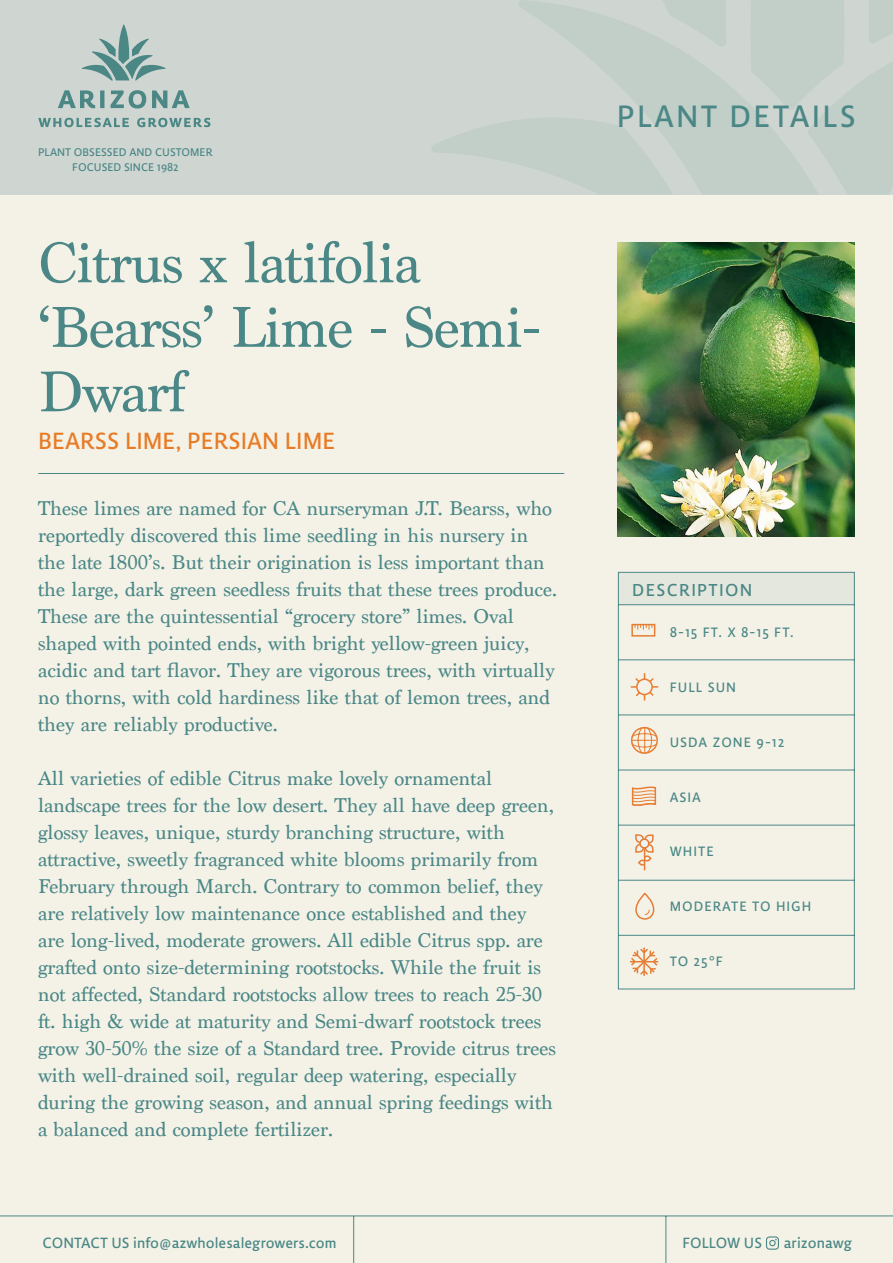
<style>
.page{position:relative;width:893px;height:1263px;background:#f4f2e7}
.page>*{position:absolute;margin:0;border:0;box-sizing:border-box;transform-origin:0 0}
.Títulos{font:60px/64.5px "Marion";letter-spacing:-.02em;color:#4a8786}
.t1{font:37.5px "Lemon Sans";letter-spacing:.06em;color:#4a8786}
.Títulos-2{font:28.5px "Lemon Sans";color:#e87c26}
.párrafo{font:21px/27px "Marion";color:#4a8787}
.t2{font:21px "Lemon Sans";letter-spacing:.06em;color:#4a8786}
.t3{font:18px "Lemon Sans";color:#4a8785}
.Ficha{font:16.5px "Lemon Sans";letter-spacing:.06em;color:#4a8786}
.t4{font:13.5px/15px "Lemon Sans";color:#4a8786;text-align:center}
</style>
<div class="page">
<div style="left:0;top:0;width:893px;height:195px;background:#cfd6d1"></div>
<svg style="left:432px;top:120px;width:86px;height:44px"></svg>
<svg style="left:819px;top:0;width:74px;height:194px"></svg>
<svg style="left:518px;top:0;width:301px;height:194px;fill:#c2cfc9"></svg>
<svg style="left:38px;top:24px;width:172px;height:103px"></svg>
<hr style="left:0;top:1215px;width:893px;height:1px;background:#4a8785">
<hr style="left:353px;top:1216px;width:1px;height:47px;background:#4a8785">
<hr style="left:665px;top:1216px;width:1px;height:47px;background:#4a8785">
<svg style="left:766px;top:1236px;width:13px;height:14px"></svg>
<svg style="left:618px;top:572px;width:237px;height:418px"></svg>
<div style="left:631px;top:624px;width:24px;height:13px;border:2px solid #e67d33"></div>
<svg style="left:635px;top:625px;width:17px;height:5px"></svg>
<svg style="left:631px;top:727px;width:27px;height:27px"></svg>
<svg style="left:635px;top:893px;width:20px;height:27px"></svg>
<svg style="left:634px;top:832px;width:21px;height:38px"></svg>
<svg style="left:629px;top:947px;width:30px;height:29px"></svg>
<svg style="left:631px;top:786px;width:26px;height:20px"></svg>
<svg style="left:629px;top:672px;width:31px;height:30px"></svg>
<hr style="left:38px;top:473px;width:526px;height:1px;background:#4a8787">
<img style="left:617px;top:243px;width:238px;height:293px">
<p class="t4" style="left:38px;top:144px;width:176px">PLANT OBSESSED AND CUSTOMER<br>FOCUSED SINCE 1982</p>
<p class="Títulos" style="left:38px;top:231px;width:504px">Citrus x latifolia ‘Bearss’ Lime - Semi-<br>Dwarf</p>
<p class="Títulos-2" style="left:38px;top:424px;width:299px">BEARSS LIME, PERSIAN LIME</p>
<p class="párrafo" style="left:38px;top:495px;width:520px">These limes are named for CA nurseryman J.T. Bearss, who reportedly discovered this lime seedling in his nursery in the late 1800’s. But their origination is less important than the large, dark green seedless fruits that these trees produce.<br>These are the quintessential “grocery store” limes. Oval shaped with pointed ends, with bright yellow-green juicy, acidic and tart flavor. They are vigorous trees, with virtually no thorns, with cold hardiness like that of lemon trees, and they are reliably productive.</p>
<p class="párrafo" style="left:38px;top:765px;width:519px">All varieties of edible Citrus make lovely ornamental landscape trees for the low desert. They all have deep green, glossy leaves, unique, sturdy branching structure, with attractive, sweetly fragranced white blooms primarily from February through March. Contrary to common belief, they are relatively low maintenance once established and they are long-lived, moderate growers. All edible Citrus spp. are grafted onto size-determining rootstocks. While the fruit is not affected, Standard rootstocks allow trees to reach 25-30 ft. high &amp; wide at maturity and Semi-dwarf rootstock trees grow 30-50% the size of a Standard tree. Provide citrus trees with well-drained soil, regular deep watering, especially during the growing season, and annual spring feedings with a balanced and complete fertilizer.</p>
<h2 class="t1" style="left:617px;top:95px;width:240px">PLANT DETAILS</h2>
<p class="t2" style="left:632px;top:578px;width:122px">DESCRIPTION</p>
<p class="Ficha" style="left:670px;top:623px;width:125px">8-15 FT. X 8-15 FT.</p>
<p class="Ficha" style="left:670px;top:678px;width:68px">FULL SUN</p>
<p class="Ficha" style="left:670px;top:733px;width:116px">USDA ZONE 9-12</p>
<p class="Ficha" style="left:670px;top:787px;width:33px">ASIA</p>
<p class="Ficha" style="left:670px;top:842px;width:46px">WHITE</p>
<p class="Ficha" style="left:670px;top:897px;width:143px">MODERATE TO HIGH</p>
<p class="Ficha" style="left:670px;top:952px;width:55px">TO 25°F</p>
<p class="t3" style="left:43px;top:1232px;width:296px">CONTACT US info@azwholesalegrowers.com</p>
<p class="t3" style="left:682px;top:1232px;width:171px">FOLLOW US arizonawg</p>
</div>
